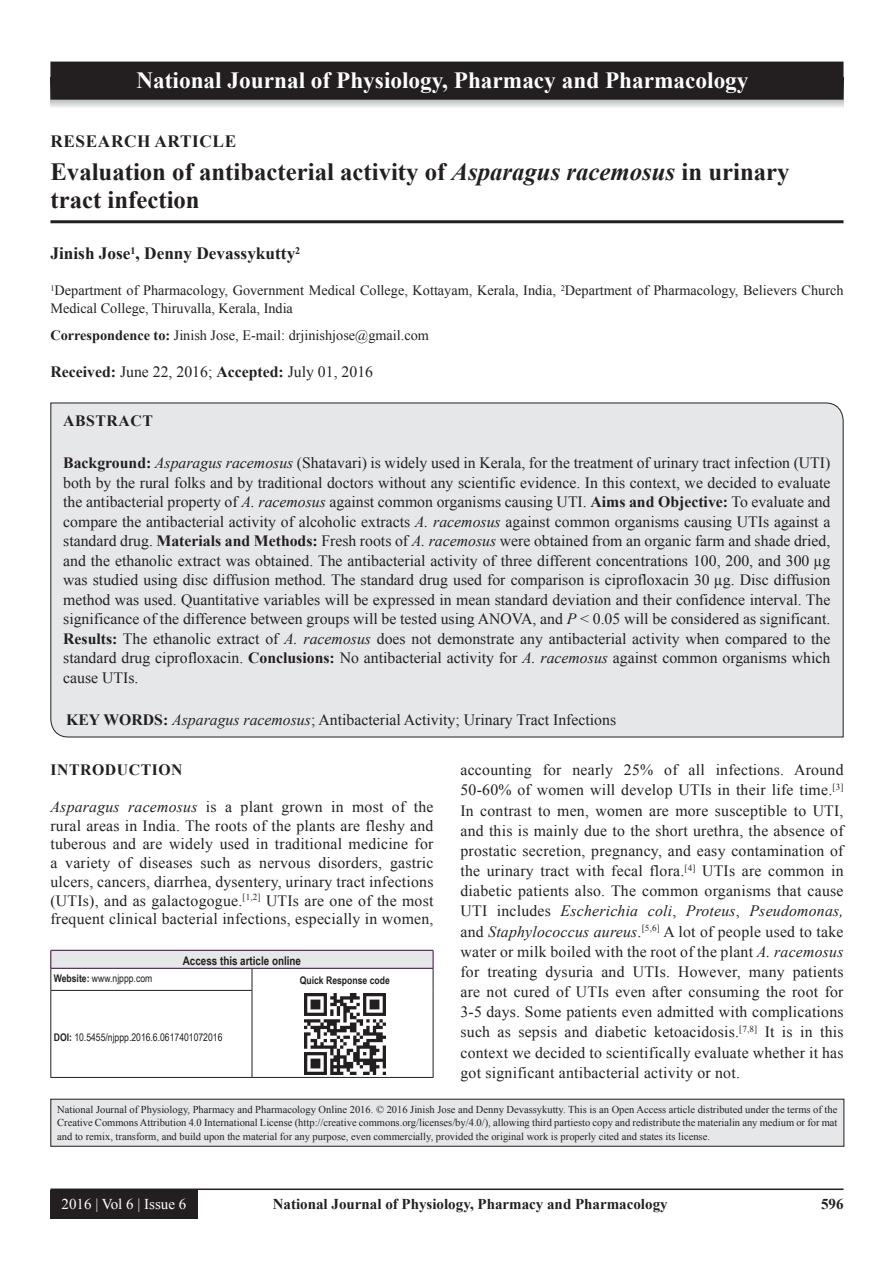
<style>
.page{position:relative;width:894px;height:1263px;background:#fff}
.page>*{position:absolute;margin:0;border:0;box-sizing:border-box;transform-origin:0 0}
.AT{font:700 24.75px/28.5px "Times New Roman";color:#231f20}
.JN{font:700 23.25px "Times New Roman";color:#fff}
.AU{font:700 17.25px "Times New Roman";color:#231f20}
.AH{font:700 17.25px "Times New Roman";letter-spacing:.035em;color:#231f20}
.TX{font:15.75px/20.1px "Times New Roman";letter-spacing:.015em;color:#231f20;text-align:justify}
.ABS{font:15.75px/19.5px "Times New Roman";color:#231f20;text-align:justify}
.KWD{font:15.75px "Times New Roman";color:#231f20}
.ABSH{font:700 15.75px "Times New Roman";letter-spacing:.035em;color:#231f20}
.RF{font:700 15px "Times New Roman";color:#231f20}
.RF_VOL{font:15px "Times New Roman";color:#fff}
.AFF{font:14.25px/18px "Times New Roman";color:#231f20}
.ADD{font:14.25px "Times New Roman";color:#231f20}
.AAO{font:700 12px "Arial Narrow";color:#231f20}
.JN_TX{font:10.5px/13.5px "Times New Roman";color:#231f20;text-align:justify}
.Web{font:10.5px "Arial Narrow";color:#231f20}
.Web-2{font:700 10.5px "Arial Narrow";color:#231f20}
.s1{font-style:italic}
.s2{font-weight:700}
</style>
<div class="page">
<hr style="left:50px;top:1188px;width:793px;height:2px;background:#231f20">
<div style="left:50px;top:1190px;width:147px;height:28px;background:#231f20"></div>
<hr style="left:50px;top:220px;width:793px;height:3px;background:#231f20">
<div style="left:50px;top:402px;width:793px;height:335px;background:#e6e7e9"></div>
<div style="left:51px;top:950px;width:382px;height:18px;background:#e6e7e9"></div>
<hr style="left:51px;top:968px;width:201px;height:1px;background:#3e083e">
<hr style="left:252px;top:968px;width:181px;height:1px;background:#3e083e">
<svg style="left:50px;top:950px;width:2px;height:40px"></svg>
<svg style="left:251px;top:968px;width:1px;height:22px"></svg>
<hr style="left:50px;top:990px;width:202px;height:1px;background:#231f20">
<hr style="left:50px;top:990px;width:1px;height:87px;background:#231f20">
<hr style="left:251px;top:990px;width:1px;height:87px;background:#231f20">
<hr style="left:50px;top:1077px;width:202px;height:1px;background:#231f20">
<svg style="left:432px;top:951px;width:1px;height:39px"></svg>
<hr style="left:432px;top:990px;width:1px;height:87px;background:#231f20">
<hr style="left:252px;top:1077px;width:181px;height:1px;background:#231f20">
<hr style="left:51px;top:950px;width:201px;height:1px;background:#3e083e">
<hr style="left:252px;top:950px;width:181px;height:1px;background:#3e083e">
<img style="left:304px;top:993px;width:81px;height:81px">
<div style="left:51px;top:1099px;width:792px;height:47px;background:#e6e7e9"></div>
<svg style="left:51px;top:100px;width:792px;height:8px"></svg>
<div style="left:51px;top:62px;width:791px;height:37px;background:#231f20"></div>
<div style="left:50px;top:62px;width:793px;height:38px;border:2px solid #231f20"></div>
<p class="JN" style="left:136px;top:64px;width:613px">National Journal of Physiology, Pharmacy and Pharmacology</p>
<p class="AH" style="left:50px;top:128px;width:187px">RESEARCH ARTICLE</p>
<p class="AT" style="left:50px;top:156px;width:740px">Evaluation of antibacterial activity of <span class="s1">Asparagus racemosus</span> in urinary tract infection</p>
<p class="AU" style="left:50px;top:241px;width:251px">Jinish Jose<sup>1</sup>, Denny Devassykutty<sup>2</sup></p>
<p class="AFF" style="left:50px;top:281px;width:794px"><sup>1</sup>Department of Pharmacology, Government Medical College, Kottayam, Kerala, India, <sup>2</sup>Department of Pharmacology, Believers Church<br>Medical College, Thiruvalla, Kerala, India</p>
<p class="ADD" style="left:50px;top:325px;width:380px"><span class="s2">Correspondence to:</span> Jinish Jose, E-mail: drjinishjose@gmail.com</p>
<p class="TX" style="left:50px;top:361px;width:324px"><span class="s2">Received:</span> June 22, 2016; <span class="s2">Accepted:</span> July 01, 2016</p>
<p class="ABSH" style="left:63px;top:409px;width:91px">ABSTRACT</p>
<p class="ABS" style="left:63px;top:452px;width:768px"><span class="s2">Background:</span> <span class="s1">Asparagus racemosus</span> (Shatavari) is widely used in Kerala, for the treatment of urinary tract infection (UTI) both by the rural folks and by traditional doctors without any scientific evidence. In this context, we decided to evaluate the antibacterial property of <span class="s1">A. racemosus</span> against common organisms causing UTI. <span class="s2">Aims and Objective:</span> To evaluate and compare the antibacterial activity of alcoholic extracts <span class="s1">A. racemosus</span> against common organisms causing UTIs against a standard drug. <span class="s2">Materials and Methods:</span> Fresh roots of <span class="s1">A. racemosus</span> were obtained from an organic farm and shade dried, and the ethanolic extract was obtained. The antibacterial activity of three different concentrations 100, 200, and 300 µg was studied using disc diffusion method. The standard drug used for comparison is ciprofloxacin 30 µg. Disc diffusion method was used. Quantitative variables will be expressed in mean standard deviation and their confidence interval. The significance of the difference between groups will be tested using ANOVA, and <span class="s1">P</span> &lt; 0.05 will be considered as significant.<br><span class="s2">Results:</span> The ethanolic extract of <span class="s1">A. racemosus</span> does not demonstrate any antibacterial activity when compared to the standard drug ciprofloxacin. <span class="s2">Conclusions:</span> No antibacterial activity for <span class="s1">A. racemosus</span> against common organisms which cause UTIs.</p>
<p class="KWD" style="left:66px;top:708px;width:551px"><span class="s2">KEY WORDS:</span> <span class="s1">Asparagus racemosus</span>; Antibacterial Activity; Urinary Tract Infections</p>
<h1 class="ABSH" style="left:50px;top:758px;width:134px">INTRODUCTION</h1>
<p class="TX" style="left:50px;top:796px;width:384px;line-height:18.8px"><span class="s1">Asparagus racemosus</span> is a plant grown in most of the rural areas in India. The roots of the plants are fleshy and tuberous and are widely used in traditional medicine for a variety of diseases such as nervous disorders, gastric ulcers, cancers, diarrhea, dysentery, urinary tract infections (UTIs), and as galactogogue.<sup>[1,2]</sup> UTIs are one of the most frequent clinical bacterial infections, especially in women,</p>
<p class="AAO" style="left:183px;top:951px;width:120px">Access this article online</p>
<p class="Web" style="left:54px;top:971px;width:100px"><span class="s2">Website:</span> www.njppp.com</p>
<p class="Web-2" style="left:300px;top:972px;width:91px">Quick Response code</p>
<p class="TX" style="left:460px;top:759px;width:384px">accounting for nearly 25% of all infections. Around 50-60% of women will develop UTIs in their life time.<sup>[3] </sup>In contrast to men, women are more susceptible to UTI, and this is mainly due to the short urethra, the absence of prostatic secretion, pregnancy, and easy contamination of the urinary tract with fecal flora.<sup>[4]</sup> UTIs are common in diabetic patients also. The common organisms that cause UTI includes <span class="s1">Escherichia coli</span>, <span class="s1">Proteus</span>, <span class="s1">Pseudomonas, </span>and <span class="s1">Staphylococcus aureus</span>.<sup>[5,6]</sup> A lot of people used to take water or milk boiled with the root of the plant <span class="s1">A. racemosus </span>for treating dysuria and UTIs. However, many patients are not cured of UTIs even after consuming the root for 3-5 days. Some patients even admitted with complications such as sepsis and diabetic ketoacidosis.<sup>[7,8]</sup> It is in this context we decided to scientifically evaluate whether it has got significant antibacterial activity or not.</p>
<p class="Web" style="left:54px;top:1029px;width:170px"><span class="s2">DOI:</span> 10.5455/njppp.2016.6.0617401072016</p>
<p class="JN_TX" style="left:57px;top:1102px;width:781px">National Journal of Physiology, Pharmacy and Pharmacology Online 2016. © 2016 Jinish Jose and Denny Devassykutty. This is an Open Access article distributed under the terms of the Creative Commons Attribution 4.0 International License (http://creative commons.org/licenses/by/4.0/), allowing third partiesto copy and redistribute the materialin any medium or for mat and to remix, transform, and build upon the material for any purpose, even commercially, provided the original work is properly cited and states its license.</p>
<p class="RF_VOL" style="left:62px;top:1193px;width:126px">2016 | Vol 6 | Issue 6</p>
<p class="RF" style="left:272px;top:1193px;width:396px">National Journal of Physiology, Pharmacy and Pharmacology</p>
<p class="RF" style="left:820px;top:1193px;width:24px">596</p>
</div>
